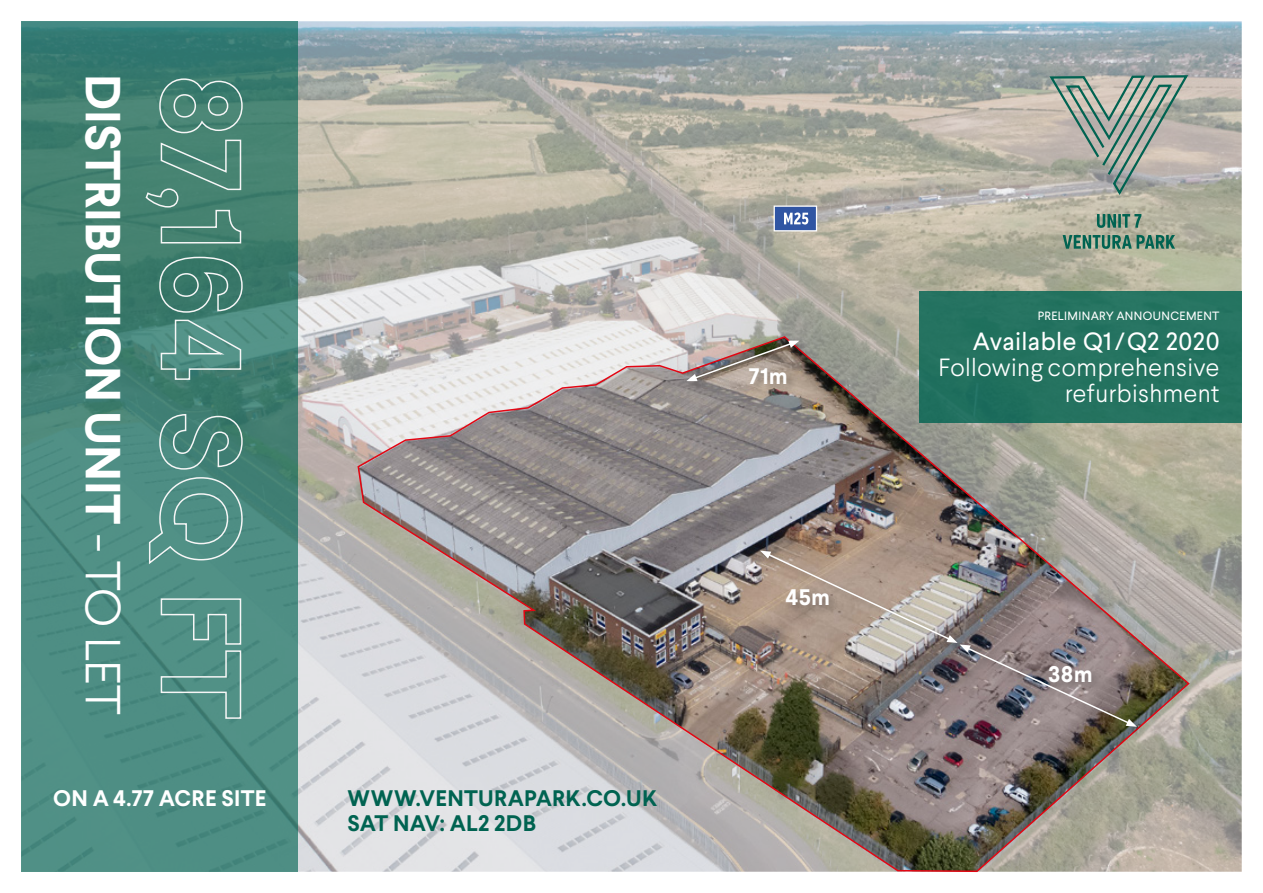
<style>
.page{position:relative;width:1263px;height:893px;background:#fff}
.page>*{position:absolute;margin:0;border:0;box-sizing:border-box;transform-origin:0 0}
.t1{font:700 49.2px "Larsseit";letter-spacing:-.005em;color:#fff}
.t2{font:300 24.9px/26.1px "Larsseit";letter-spacing:.015em;color:#fff;text-align:right}
.t3{font:24.9px "Larsseit";letter-spacing:.015em;color:#fff}
.t4{font:700 22.5px/25.5px "Larsseit";letter-spacing:.01em;color:#006351}
.t5{font:700 22.5px "Larsseit";letter-spacing:.01em;color:#fff}
.t6{font:12px "Larsseit";letter-spacing:.035em;color:#fff}
.s1{font-weight:300}
</style>
<div class="page">
<img style="left:298px;top:21px;width:944px;height:851px">
<svg style="left:21px;top:21px;width:277px;height:851px;background:#46867a"></svg>
<svg style="left:145px;top:78px;width:98px;height:166px;background:#538b7c"></svg>
<svg style="left:158px;top:256px;width:85px;height:57px;background:#4e8678"></svg>
<svg style="left:160px;top:319px;width:82px;height:62px;background:#5d968c"></svg>
<svg style="left:158px;top:413px;width:85px;height:57px;background:#558d83"></svg>
<svg style="left:148px;top:476px;width:95px;height:90px;background:#5b958c"></svg>
<svg style="left:160px;top:598px;width:82px;height:122px;background:#5e988e"></svg>
<svg style="left:1062px;top:235px;width:113px;height:14px;background:#598a76"></svg>
<svg style="left:1097px;top:214px;width:44px;height:14px"></svg>
<svg style="left:1047px;top:74px;width:143px;height:123px;background:#a6aba2"></svg>
<div style="left:919px;top:292px;width:323px;height:131px;background:#257361"></div>
<div style="left:773px;top:205px;width:44px;height:26px;background:#3055a3;border:1px solid #fff"></div>
<svg style="left:784px;top:212px;width:24px;height:13px"></svg>
<img style="left:356px;top:335px;width:835px;height:538px">
<div style="left:748px;top:367px;width:49px;height:27px;background:#000;opacity:.25"></div>
<div style="left:759px;top:549px;width:209px;height:105px;background:#000;opacity:.25"></div>
<div style="left:685px;top:339px;width:124px;height:53px;background:#000;opacity:.25"></div>
<img style="left:686px;top:341px;width:113px;height:40px">
<div style="left:958px;top:643px;width:189px;height:94px;background:#000;opacity:.25"></div>
<img style="left:760px;top:551px;width:377px;height:176px">
<h1 class="t1" style="left:135px;top:74px;width:642px;rotate:90deg">DISTRIBUTION UNIT <span class="s1">- TO LET</span></h1>
<p class="t5" style="left:53px;top:783px;width:215px">ON A 4.77 ACRE SITE</p>
<p class="t4" style="left:348px;top:785px;width:311px">WWW.VENTURAPARK.CO.UK<br>SAT NAV: AL2 2DB</p>
<p class="t5" style="left:748px;top:361px;width:41px">71m</p>
<p class="t5" style="left:785px;top:583px;width:46px">45m</p>
<p class="t6" style="left:1038px;top:309px;width:183px">PRELIMINARY ANNOUNCEMENT</p>
<p class="t3" style="left:973px;top:325px;width:248px">Available Q1 /Q2 2020</p>
<p class="t2" style="left:938px;top:354px;width:283px">Following comprehensive refurbishment</p>
<p class="t5" style="left:1048px;top:660px;width:46px">38m</p>
</div>
